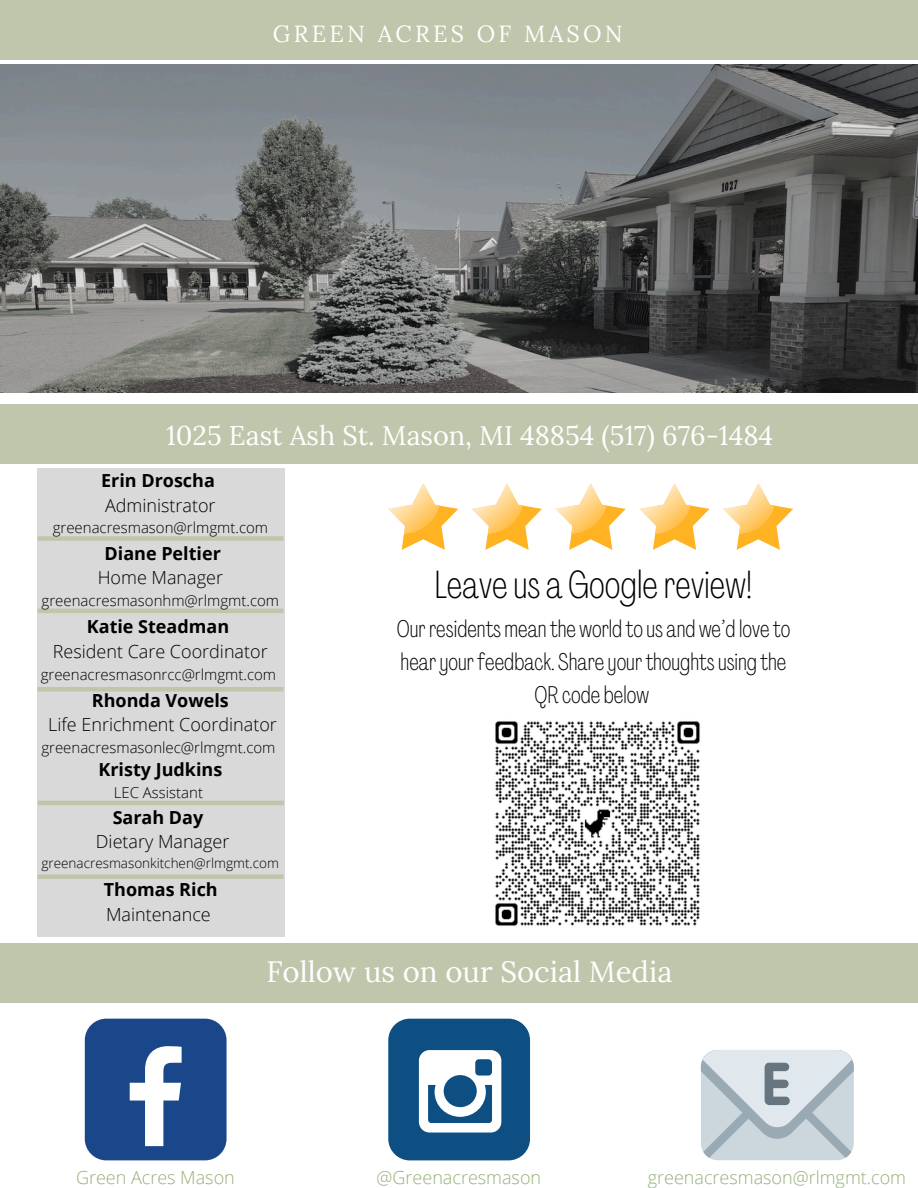
<style>
.page{position:relative;width:918px;height:1188px;background:#fff}
.page>*{position:absolute;margin:0;border:0;box-sizing:border-box;transform-origin:0 0}
.t1{font:100 39px "Agrandir Tight";color:#000}
.t2{font:29.25px "Lora";color:#fff}
.t3{font:27px "Lora";color:#fff}
.t4{font:100 24px/32.7px "Agrandir Tight";color:#000;text-align:center}
.t5{font:23.4px "Lora";letter-spacing:.14em;color:#fff}
.t6{font:300 18px/24.8px "Open Sans";color:#000}
.t7{font:700 18px "Open Sans";color:#000}
.t8{font:300 18px "Open Sans";color:#95b079}
.t9{font:300 15px "Open Sans";color:#000}
.t10{font:300 13.5px "Open Sans";color:#000}
.s1{font-weight:700}
</style>
<div class="page">
<div style="left:0;top:0;width:918px;height:60px;background:#bfc6ac"></div>
<div style="left:0;top:943px;width:918px;height:60px;background:#bfc6ac"></div>
<div style="left:85px;top:1019px;width:142px;height:141px;background:#1a4789;border-radius:22px"></div>
<svg style="left:130px;top:1046px;width:52px;height:100px"></svg>
<div style="left:388px;top:1019px;width:142px;height:141px;background:#0d4f83;border-radius:22px"></div>
<svg style="left:419px;top:1050px;width:82px;height:83px"></svg>
<svg style="left:701px;top:1050px;width:153px;height:108px"></svg>
<div style="left:0;top:404px;width:918px;height:60px;background:#bfc6ac"></div>
<div style="left:38px;top:468px;width:246px;height:469px;background:#d9d9d9"></div>
<div style="left:37px;top:536px;width:246px;height:5px;background:#bfc6ac"></div>
<hr style="left:37px;top:609px;width:246px;height:4px;background:#bfc6ac">
<hr style="left:38px;top:801px;width:246px;height:4px;background:#bfc6ac">
<div style="left:37px;top:874px;width:246px;height:5px;background:#bfc6ac"></div>
<svg style="left:401px;top:505px;width:57px;height:45px"></svg>
<img style="left:388px;top:484px;width:51px;height:50px">
<svg style="left:485px;top:505px;width:57px;height:45px"></svg>
<img style="left:472px;top:484px;width:51px;height:50px">
<svg style="left:569px;top:505px;width:57px;height:45px"></svg>
<img style="left:556px;top:484px;width:51px;height:50px">
<svg style="left:653px;top:505px;width:57px;height:45px"></svg>
<img style="left:640px;top:484px;width:51px;height:50px">
<svg style="left:736px;top:505px;width:57px;height:45px"></svg>
<img style="left:723px;top:484px;width:51px;height:50px">
<img style="left:495px;top:721px;width:205px;height:205px">
<img style="left:0;top:65px;width:918px;height:327px">
<div style="left:37px;top:687px;width:246px;height:5px;background:#bfc6ac"></div>
<p class="t5" style="left:273px;top:18px;width:351px">GREEN ACRES OF MASON</p>
<p class="t3" style="left:166px;top:418px;width:609px">1025 East Ash St. Mason, MI 48854 (517) 676-1484</p>
<p class="t7" style="left:101px;top:468px;width:115px">Erin Droscha</p>
<h3 class="t6" style="left:105px;top:493px;width:112px">Administrator</h3>
<p class="t9" style="left:53px;top:517px;width:217px">greenacresmason@rlmgmt.com</p>
<h2 class="t7" style="left:105px;top:540px;width:118px">Diane Peltier</h2>
<h1 class="t6" style="left:98px;top:565px;width:127px">Home Manager</h1>
<h4 class="t9" style="left:42px;top:590px;width:239px">greenacresmasonhm@rlmgmt.com</h4>
<p class="t7" style="left:87px;top:614px;width:144px">Katie Steadman</p>
<p class="t6" style="left:53px;top:639px;width:216px">Resident Care Coordinator</p>
<p class="t9" style="left:41px;top:663px;width:237px">greenacresmasonrcc@rlmgmt.com</p>
<p class="t7" style="left:92px;top:687px;width:138px">Rhonda Vowels</p>
<p class="t6" style="left:48px;top:712px;width:230px">Life Enrichment Coordinator</p>
<p class="t9" style="left:41px;top:737px;width:236px">greenacresmasonlec@rlmgmt.com</p>
<p class="t7" style="left:98px;top:757px;width:125px">Kristy Judkins</p>
<p class="t9" style="left:114px;top:782px;width:91px">LEC Assistant</p>
<h4 class="t7" style="left:113px;top:804px;width:92px">Sarah Day</h4>
<h4 class="t6" style="left:96px;top:829px;width:135px">Dietary Manager</h4>
<p class="t10" style="left:41px;top:853px;width:239px">greenacresmasonkitchen@rlmgmt.com</p>
<p class="t6" style="left:104px;top:877px;width:115px"><span class="s1">Thomas Rich<br></span>Maintenance</p>
<h1 class="t1" style="left:434px;top:569px;width:320px">Leave us a Google review!</h1>
<h1 class="t4" style="left:397px;top:615px;width:395px">Ourresidents meanthe world to us and we’d love to hearyourfeedback. Share yourthoughtsusing the<br>QR code below</h1>
<p class="t2" style="left:267px;top:953px;width:407px">Follow us on our Social Media</p>
<p class="t8" style="left:76px;top:1165px;width:160px">Green Acres Mason</p>
<p class="t8" style="left:377px;top:1165px;width:166px">@Greenacresmason</p>
<p class="t8" style="left:648px;top:1165px;width:260px">greenacresmason@rlmgmt.com</p>
</div>
